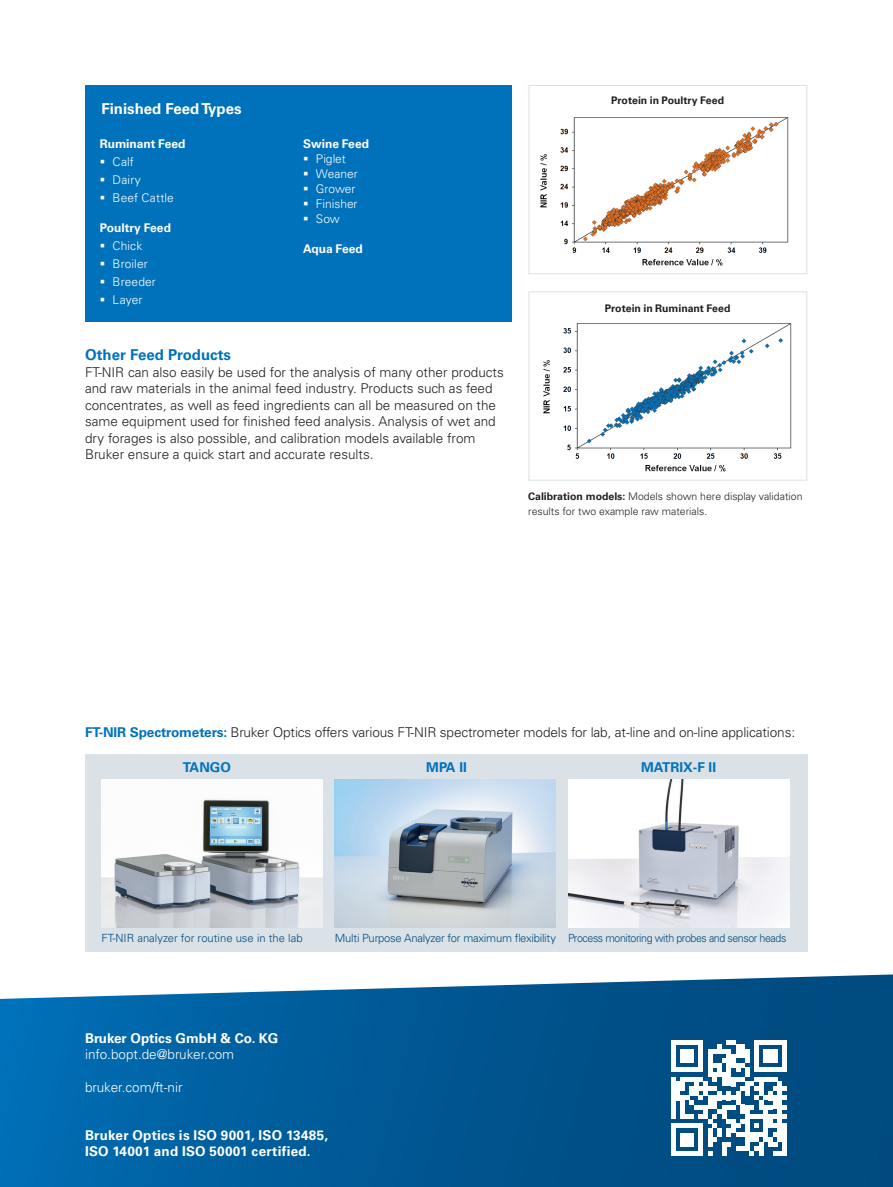
<style>
.page{position:relative;width:893px;height:1187px;background:#fff}
.page>*{position:absolute;margin:0;border:0;box-sizing:border-box;transform-origin:0 0}
.t1{font:700 15px "Univers LT Std";color:#fff}
.t2{font:700 15px "Univers LT Std";color:#0072bc}
.t3{font:300 13.5px/16.5px "Univers LT Std";color:#231f20}
.t4{font:700 13.5px/16.5px "Univers LT Std";letter-spacing:.015em;color:#fff}
.t5{font:300 13.5px "Univers LT Std";color:#fff}
.t6{font:700 13.5px "Univers LT Std";color:#0072bc}
.t7{font:300 12px/18px "Univers LT Std";letter-spacing:.005em;color:#fff}
.t8{font:700 12px "Univers LT Std";letter-spacing:-.005em;color:#fff}
.t9{font:300 11.25px "Univers LT Std";letter-spacing:-.04em;color:#004a7f}
.t10{font:300 11.25px "Univers LT Std";color:#004a7f}
.t11{font:300 10.5px/15px "Univers LT Std";color:#231f20}
.t12{font:700 10.5px "Univers LT Std";color:#231f20}
.s1{font-weight:700}
.s2{font-weight:700;color:#0072bc}
</style>
<div class="page">
<div style="left:85px;top:85px;width:427px;height:236px;background:#0072bc"></div>
<div style="left:85px;top:754px;width:722px;height:198px;background:#dae2e7"></div>
<img style="left:102px;top:779px;width:221px;height:148px">
<img style="left:335px;top:779px;width:221px;height:148px">
<img style="left:568px;top:779px;width:221px;height:148px">
<div style="left:529px;top:85px;width:278px;height:189px;border:1px solid #dae2e7"></div>
<img style="left:540px;top:117px;width:249px;height:149px">
<div style="left:529px;top:291px;width:278px;height:189px;border:1px solid #dae2e7"></div>
<img style="left:543px;top:323px;width:249px;height:149px">
<svg style="left:0;top:974px;width:893px;height:212px;background:#10639b"></svg>
<svg style="left:671px;top:1039px;width:116px;height:116px"></svg>
<div style="left:782px;top:1123px;width:5px;height:9px;background:#fff"></div>
<div style="left:782px;top:1132px;width:5px;height:14px;background:#fff"></div>
<div style="left:782px;top:1146px;width:5px;height:9px;background:#fff"></div>
<p class="t1" style="left:101px;top:100px;width:142px">Finished Feed Types</p>
<p class="t8" style="left:100px;top:136px;width:87px">Ruminant Feed</p>
<p class="t7" style="left:113px;top:152px;width:63px">Calf<br>Dairy<br>Beef Cattle</p>
<p class="t8" style="left:100px;top:220px;width:73px">Poultry Feed</p>
<p class="t7" style="left:113px;top:236px;width:45px">Chick<br>Broiler<br>Breeder<br>Layer</p>
<p class="t8" style="left:303px;top:136px;width:67px">Swine Feed</p>
<p class="t7" style="left:316px;top:151px;width:43px;line-height:15px">Piglet<br>Weaner<br>Grower<br>Finisher<br>Sow</p>
<p class="t8" style="left:303px;top:241px;width:61px">Aqua Feed</p>
<p class="t2" style="left:85px;top:346px;width:148px">Other Feed Products</p>
<p class="t3" style="left:85px;top:363px;width:420px">FT-NIR can also easily be used for the analysis of many other products and raw materials in the animal feed industry. Products such as feed concentrates, as well as feed ingredients can all be measured on the same equipment used for finished feed analysis. Analysis of wet and dry forages is also possible, and calibration models available from Bruker ensure a quick start and accurate results.</p>
<p class="t12" style="left:611px;top:95px;width:115px">Protein in Poultry Feed</p>
<p class="t12" style="left:605px;top:302px;width:127px">Protein in Ruminant Feed</p>
<p class="t11" style="left:528px;top:488px;width:276px"><span class="s1">Calibration models:</span> Models shown here display validation results for two example raw materials.</p>
<p class="t3" style="left:85px;top:724px;width:711px"><span class="s2">FT-NIR Spectrometers:</span> Bruker Optics offers various FT-NIR spectrometer models for lab, at-line and on-line applications:</p>
<p class="t6" style="left:183px;top:759px;width:50px">TANGO</p>
<p class="t6" style="left:426px;top:759px;width:42px">MPA II</p>
<p class="t6" style="left:641px;top:759px;width:77px">MATRIX-F II</p>
<p class="t10" style="left:102px;top:931px;width:203px">FT-NIR analyzer for routine use in the lab</p>
<p class="t9" style="left:335px;top:931px;width:453px">Multi Purpose Analyzer for maximum flexibility Process monitoring with probes and sensor heads</p>
<p class="t4" style="left:85px;top:1029px;width:195px">Bruker Optics GmbH &amp; Co. KG</p>
<p class="t5" style="left:85px;top:1046px;width:151px">info.bopt.de@bruker.com</p>
<p class="t5" style="left:85px;top:1079px;width:99px">bruker.com/ft-nir</p>
<p class="t4" style="left:85px;top:1126px;width:245px">Bruker Optics is ISO 9001, ISO 13485,<br>ISO 14001 and ISO 50001 certified.</p>
</div>
